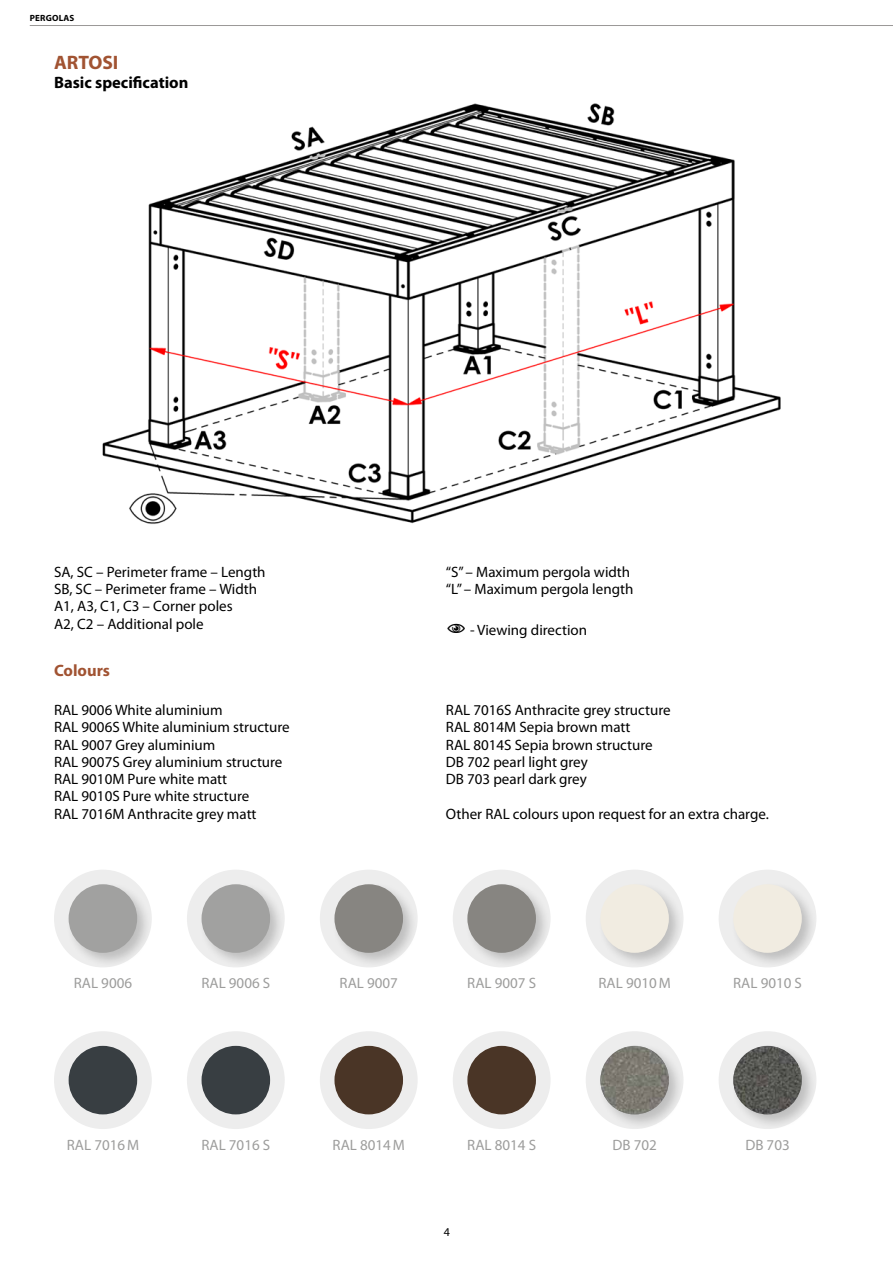
<style>
.page{position:relative;width:893px;height:1263px;background:#fff}
.page>*{position:absolute;margin:0;border:0;box-sizing:border-box;transform-origin:0 0}
.t1{font:700 19.5px "Myriad Pro";color:#a15332}
.t2{font:700 16.5px "Myriad Pro";color:#000}
.t3{font:700 16.5px "Myriad Pro";color:#a15332}
.t4{font:15px/17.2px "Myriad Pro";color:#000}
.t5{font:15px "Myriad Pro";color:#9d9d9c}
.t6{font:12px "Myriad Pro";color:#000}
.t7{font:700 9px "Myriad Pro";letter-spacing:.02em;color:#000}
</style>
<div class="page">
<hr style="left:30px;top:25px;width:863px;height:1px;background:#9b9998">
<img style="left:102px;top:103px;width:679px;height:421px">
<div style="left:54px;top:870px;width:98px;height:97px;background:#ededed;border-radius:50%"></div>
<div style="left:66px;top:881px;width:86px;height:87px;background:#000;opacity:.2"></div>
<div style="left:69px;top:884px;width:68px;height:69px;background:#a1a1a0;border-radius:50%"></div>
<div style="left:54px;top:1031px;width:98px;height:98px;background:#ededed;border-radius:50%"></div>
<div style="left:69px;top:1046px;width:68px;height:68px;background:#383e42;border-radius:50%"></div>
<div style="left:187px;top:870px;width:98px;height:97px;background:#ededed;border-radius:50%"></div>
<div style="left:199px;top:881px;width:86px;height:87px;background:#000;opacity:.2"></div>
<div style="left:202px;top:884px;width:68px;height:69px;background:#a1a1a0;border-radius:50%"></div>
<div style="left:187px;top:1031px;width:98px;height:98px;background:#ededed;border-radius:50%"></div>
<div style="left:202px;top:1046px;width:68px;height:68px;background:#383e42;border-radius:50%"></div>
<div style="left:320px;top:870px;width:98px;height:97px;background:#ededed;border-radius:50%"></div>
<div style="left:331px;top:881px;width:87px;height:87px;background:#000;opacity:.2"></div>
<div style="left:334px;top:884px;width:69px;height:69px;background:#878581;border-radius:50%"></div>
<div style="left:320px;top:1031px;width:98px;height:98px;background:#ededed;border-radius:50%"></div>
<div style="left:334px;top:1046px;width:69px;height:68px;background:#4a3526;border-radius:50%"></div>
<div style="left:453px;top:870px;width:98px;height:97px;background:#ededed;border-radius:50%"></div>
<div style="left:464px;top:881px;width:87px;height:87px;background:#000;opacity:.2"></div>
<div style="left:467px;top:884px;width:69px;height:69px;background:#878581;border-radius:50%"></div>
<div style="left:453px;top:1031px;width:98px;height:98px;background:#ededed;border-radius:50%"></div>
<div style="left:467px;top:1046px;width:69px;height:68px;background:#4a3526;border-radius:50%"></div>
<div style="left:586px;top:870px;width:97px;height:97px;background:#ededed;border-radius:50%"></div>
<div style="left:597px;top:881px;width:87px;height:87px;background:#000;opacity:.2"></div>
<div style="left:600px;top:884px;width:69px;height:69px;background:#f1ece1;border-radius:50%"></div>
<div style="left:586px;top:1031px;width:97px;height:98px;background:#ededed;border-radius:50%"></div>
<div style="left:597px;top:1043px;width:87px;height:86px;background:#000;opacity:.2"></div>
<img style="left:600px;top:1046px;width:69px;height:68px;border-radius:34px">
<div style="left:719px;top:870px;width:97px;height:97px;background:#ededed;border-radius:50%"></div>
<div style="left:730px;top:881px;width:87px;height:87px;background:#000;opacity:.2"></div>
<div style="left:733px;top:884px;width:69px;height:69px;background:#f1ece1;border-radius:50%"></div>
<div style="left:719px;top:1031px;width:97px;height:98px;background:#ededed;border-radius:50%"></div>
<div style="left:730px;top:1043px;width:87px;height:86px;background:#000;opacity:.2"></div>
<img style="left:733px;top:1046px;width:69px;height:68px;border-radius:34px">
<p class="t7" style="left:30px;top:12px;width:46px">PERGOLAS</p>
<h1 class="t1" style="left:54px;top:49px;width:66px">ARTOSI</h1>
<p class="t2" style="left:54px;top:71px;width:136px">Basic specification</p>
<p class="t4" style="left:54px;top:563px;width:213px">SA, SC – Perimeter frame – Length<br>SB, SC – Perimeter frame – Width<br>A1, A3, C1, C3 – Corner poles<br>A2, C2 – Additional pole</p>
<p class="t4" style="left:446px;top:563px;width:189px">“S” – Maximum pergola width “L” – Maximum pergola length</p>
<p class="t4" style="left:470px;top:622px;width:119px">- Viewing direction</p>
<p class="t3" style="left:54px;top:659px;width:58px">Colours</p>
<p class="t4" style="left:54px;top:701px;width:237px">RAL 9006 White aluminium<br>RAL 9006S White aluminium structure<br>RAL 9007 Grey aluminium<br>RAL 9007S Grey aluminium structure<br>RAL 9010M Pure white matt<br>RAL 9010S Pure white structure<br>RAL 7016M Anthracite grey matt</p>
<p class="t4" style="left:446px;top:701px;width:226px">RAL 7016S Anthracite grey structure<br>RAL 8014M Sepia brown matt<br>RAL 8014S Sepia brown structure<br>DB 702 pearl light grey<br>DB 703 pearl dark grey</p>
<p class="t4" style="left:446px;top:805px;width:325px">Other RAL colours upon request for an extra charge.</p>
<p class="t5" style="left:74px;top:974px;width:60px">RAL 9006</p>
<p class="t5" style="left:67px;top:1135px;width:74px">RAL 7016M</p>
<p class="t5" style="left:201px;top:974px;width:70px">RAL 9006 S</p>
<p class="t5" style="left:201px;top:1135px;width:70px">RAL 7016 S</p>
<p class="t5" style="left:340px;top:974px;width:60px">RAL 9007</p>
<p class="t5" style="left:467px;top:974px;width:70px">RAL 9007 S</p>
<p class="t5" style="left:333px;top:1135px;width:74px">RAL 8014M</p>
<p class="t5" style="left:467px;top:1135px;width:70px">RAL 8014 S</p>
<p class="t6" style="left:444px;top:1225px;width:8px">4</p>
<p class="t5" style="left:598px;top:974px;width:74px">RAL 9010M</p>
<p class="t5" style="left:612px;top:1135px;width:46px">DB 702</p>
<p class="t5" style="left:733px;top:974px;width:70px">RAL 9010 S</p>
<p class="t5" style="left:745px;top:1135px;width:46px">DB 703</p>
</div>
